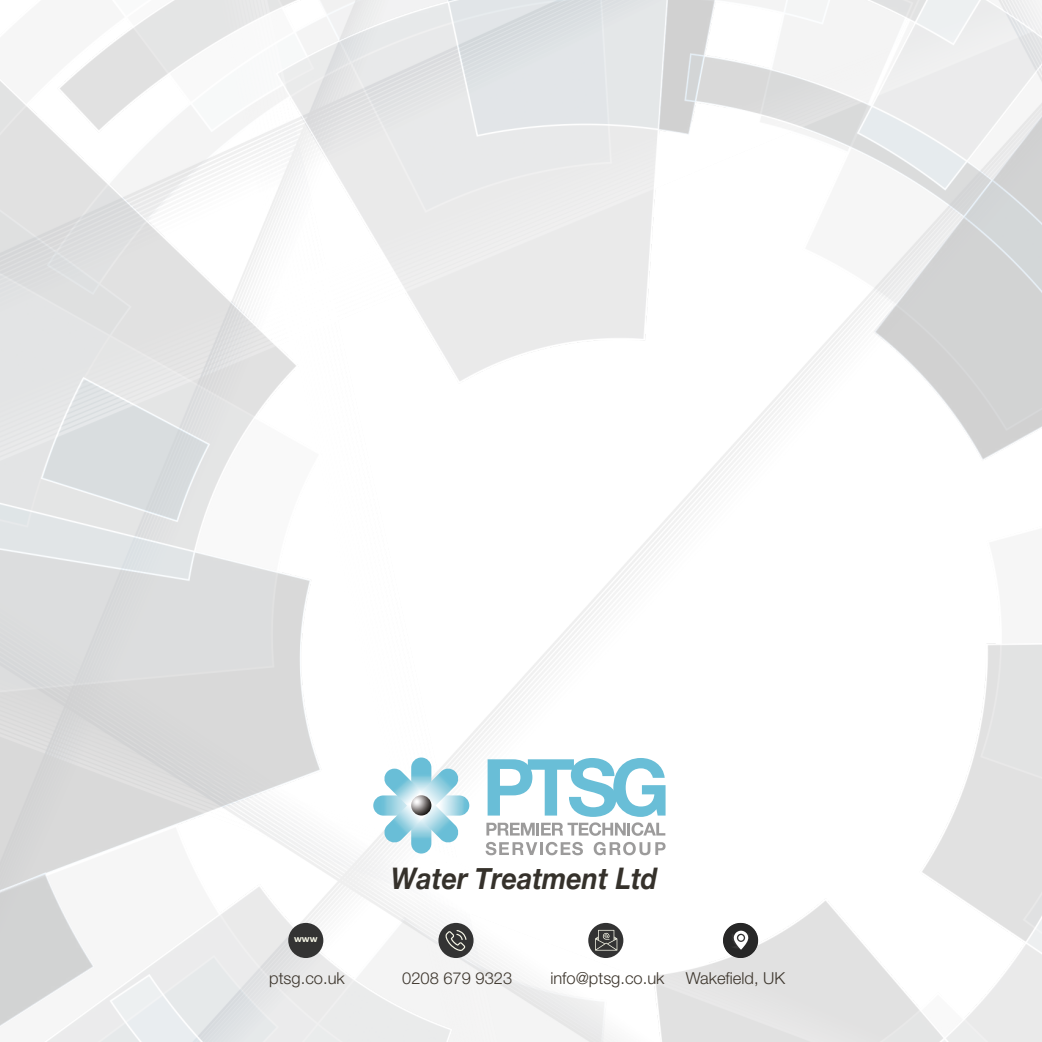
<style>
.page{position:relative;width:1042px;height:1042px;background:#fff}
.page>*{position:absolute;margin:0;border:0;box-sizing:border-box;transform-origin:0 0}
.t1{font:italic 700 29.75px "Helvetica Neue";color:#35312b;scale:.9 1}
.t2{font:300 16.45px "Helvetica Neue LT Std";color:#3c352c}
.t3{font:700 10.5px "Calibri";color:#f7f7e7}
</style>
<div class="page">
<img style="left:0;top:0;width:1042px;height:1042px">
<svg style="left:411px;top:795px;width:58px;height:20px"></svg>
<svg style="left:411px;top:757px;width:20px;height:58px"></svg>
<div style="left:411px;top:795px;width:20px;height:58px;background:#69bed7;border-radius:10px"></div>
<svg style="left:373px;top:795px;width:58px;height:20px"></svg>
<svg style="left:383px;top:768px;width:76px;height:75px"></svg>
<svg style="left:486px;top:758px;width:179px;height:78px"></svg>
<svg style="left:486px;top:842px;width:97px;height:13px"></svg>
<svg style="left:594px;top:842px;width:71px;height:13px"></svg>
<svg style="left:411px;top:795px;width:20px;height:20px"></svg>
<svg style="left:288px;top:923px;width:35px;height:35px"></svg>
<svg style="left:438px;top:923px;width:35px;height:35px"></svg>
<svg style="left:588px;top:923px;width:35px;height:35px"></svg>
<svg style="left:723px;top:923px;width:35px;height:35px"></svg>
<p class="t3" style="left:294px;top:931px;width:25px">www</p>
<h1 class="t1" style="left:391px;top:855px;width:297px">Water Treatment Ltd</h1>
<p class="t2" style="left:269px;top:967px;width:77px">ptsg.co.uk</p>
<p class="t2" style="left:402px;top:967px;width:112px">0208 679 9323</p>
<p class="t2" style="left:550px;top:967px;width:116px">info@ptsg.co.uk</p>
<p class="t2" style="left:686px;top:967px;width:101px">Wakefield, UK</p>
</div>
